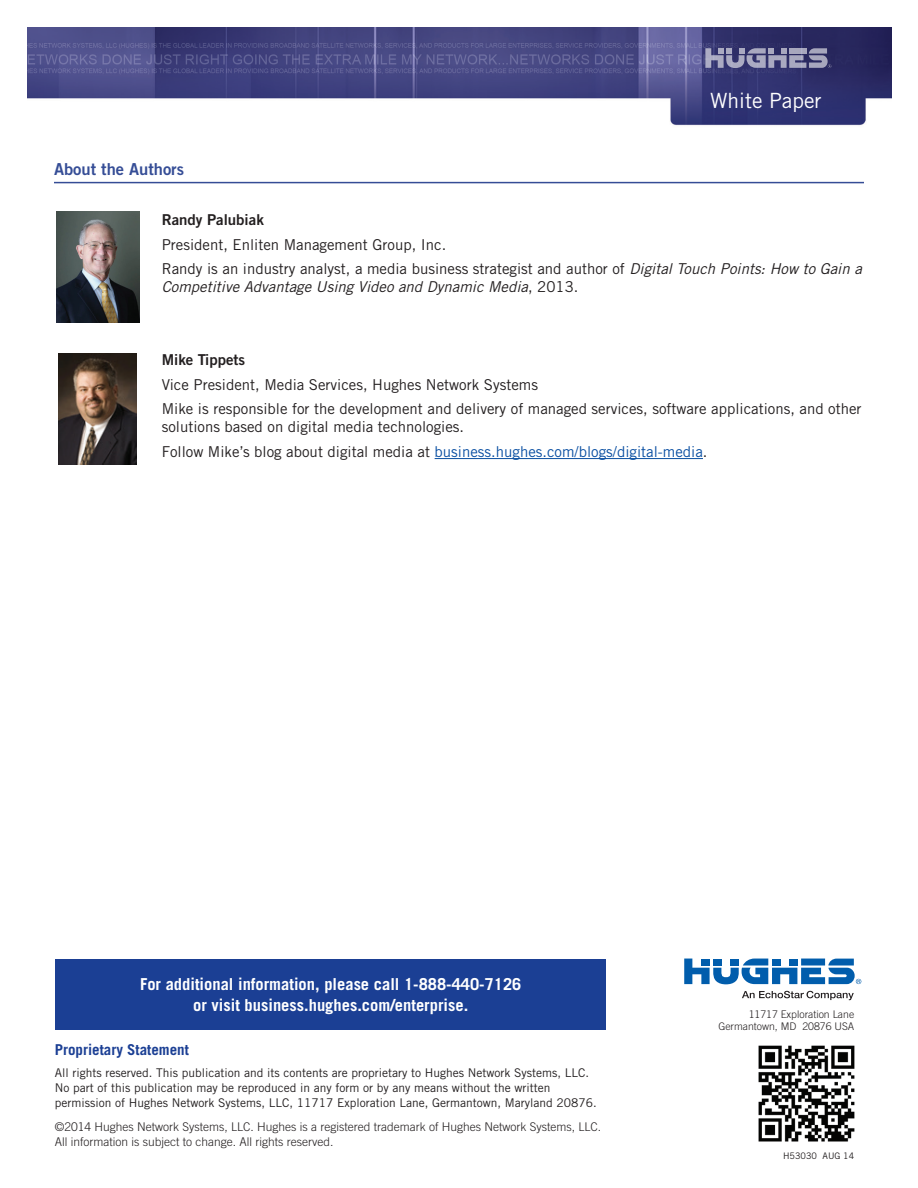
<style>
.page{position:relative;width:918px;height:1188px;background:#fff}
.page>*{position:absolute;margin:0;border:0;box-sizing:border-box;transform-origin:0 0}
.t1{font:21px "Trade Gothic";color:#fff}
.t2{font:700 16.5px/21px "Trade Gothic";color:#fff;text-align:center}
.t3{font:16.5px "Trade Gothic Bold Two";color:#354d96}
.t4{font:15px/24.8px "Trade Gothic";color:#231f20}
.t5{font:italic 15px "Trade Gothic";color:#231f20}
.t6{font:15px "Trade Gothic Bold Two";color:#231f20}
.t7{font:700 15px "Trade Gothic";color:#1b3f94}
.t8{font:12px/15px "Trade Gothic";color:#231f20}
.t9{font:300 12px/15px "Trade Gothic";color:#231f20}
.t10{font:300 10.5px/12.6px "Trade Gothic";color:#231f20;text-align:right}
.t11{font:9px "Trade Gothic";color:#231f20}
.s1{font-style:italic}
.s2{font-style:normal}
.s3{color:#0a4fa2}
</style>
<div class="page">
<img style="left:28px;top:27px;width:864px;height:99px">
<svg style="left:705px;top:48px;width:126px;height:20px;background:#7b7b9e"></svg>
<div style="left:56px;top:959px;width:550px;height:70px;background:#1b3f94"></div>
<img style="left:758px;top:1045px;width:97px;height:97px">
<svg style="left:684px;top:959px;width:177px;height:25px"></svg>
<svg style="left:742px;top:991px;width:112px;height:9px"></svg>
<hr style="left:54px;top:182px;width:810px;height:1px;background:#354d96">
<hr style="left:435px;top:458px;width:268px;height:1px;background:#0a4fa2">
<img style="left:59px;top:353px;width:77px;height:112px">
<img style="left:56px;top:212px;width:83px;height:111px">
<h1 class="t1" style="left:710px;top:88px;width:113px">White Paper</h1>
<p class="t3" style="left:54px;top:159px;width:132px">About the Authors</p>
<p class="t6" style="left:162px;top:210px;width:104px">Randy Palubiak</p>
<p class="t4" style="left:162px;top:232px;width:702px">President, Enliten Management Group, Inc.<br>Randy is an industry analyst, a media business strategist and author of <span class="s1">Digital Touch Points: How to Gain a</span></p>
<p class="t5" style="left:162px;top:278px;width:418px">Competitive Advantage Using Video and Dynamic Media<span class="s2">, 2013.</span></p>
<p class="t6" style="left:162px;top:350px;width:85px">Mike Tippets</p>
<p class="t4" style="left:162px;top:372px;width:701px">Vice President, Media Services, Hughes Network Systems<br>Mike is responsible for the development and delivery of managed services, software applications, and other</p>
<p class="t4" style="left:162px;top:414px;width:547px">solutions based on digital media technologies.<br>Follow Mike’s blog about digital media at <span class="s3">business.hughes.com/blogs/digital-media</span>.</p>
<p class="t2" style="left:140px;top:973px;width:383px">For additional information, please call 1-888-440-7126 or visit business.hughes.com/enterprise.</p>
<p class="t7" style="left:55px;top:1040px;width:136px">Proprietary Statement</p>
<p class="t8" style="left:55px;top:1065px;width:543px">All rights reserved. This publication and its contents are proprietary to Hughes Network Systems, LLC.<br>No part of this publication may be reproduced in any form or by any means without the written permission of Hughes Network Systems, LLC, 11717 Exploration Lane, Germantown, Maryland 20876.</p>
<p class="t9" style="left:55px;top:1119px;width:548px">©2014 Hughes Network Systems, LLC. Hughes is a registered trademark of Hughes Network Systems, LLC.<br>All information is subject to change. All rights reserved.</p>
<p class="t10" style="left:718px;top:1007px;width:137px">11717 Exploration Lane<br>Germantown, MD 20876 USA</p>
<p class="t11" style="left:783px;top:1150px;width:73px">H53030 AUG 14</p>
</div>
